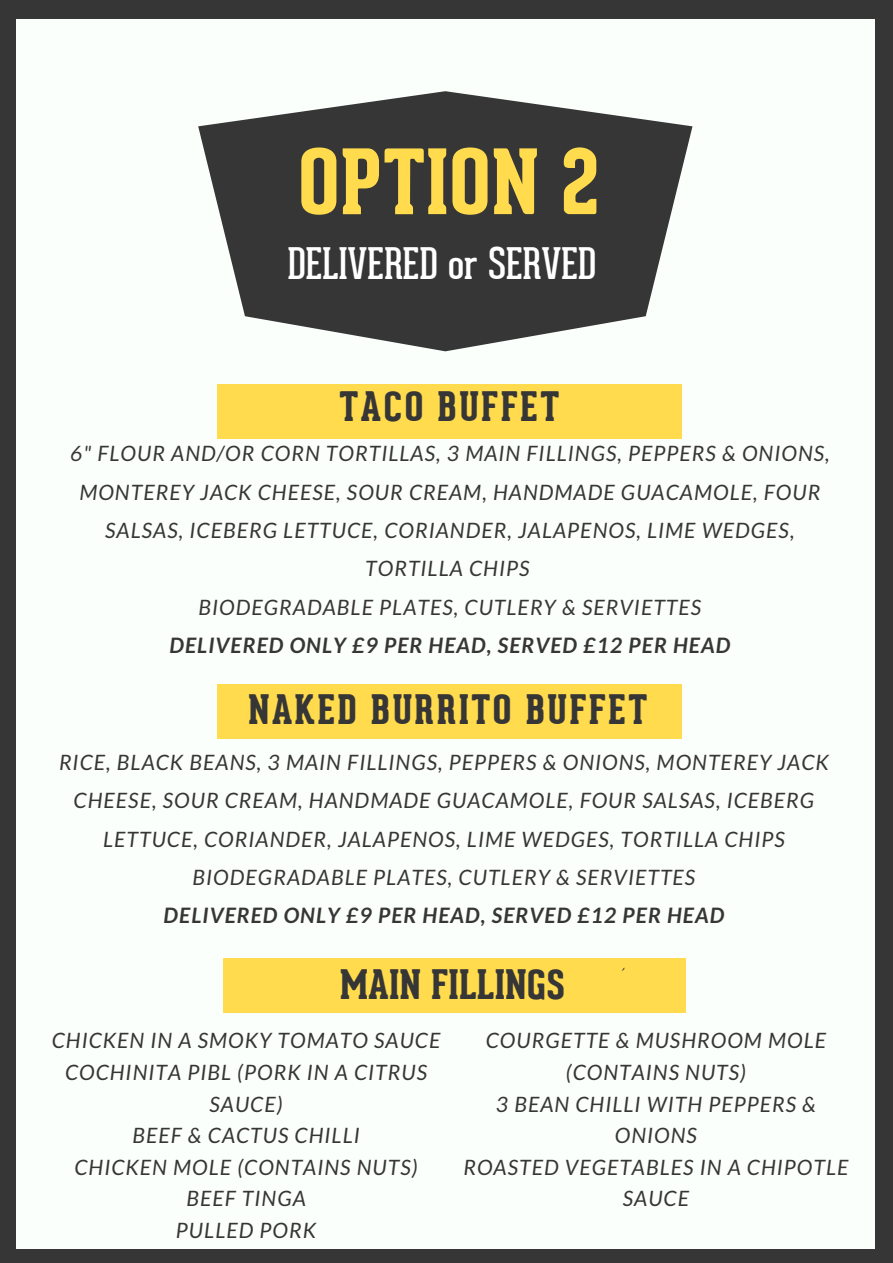
<style>
.page{position:relative;width:893px;height:1263px;background:#363636}
.page>*{position:absolute;margin:0;border:0;box-sizing:border-box;transform-origin:0 0}
.t1{font:800 87.9px "Geared Slab";color:#ffdb4d}
.t2{font:42.45px "Geared Slab";color:#fff}
.t3{font:800 39.75px "Geared Slab";letter-spacing:.05em;color:#363636}
.t4{font:800 39.75px "Geared Slab";color:#363636}
.t5{font:italic 21.15px/31.5px "Lato";letter-spacing:.05em;color:#363636;text-align:center}
.t6{font:italic 700 21.15px "Lato";letter-spacing:.05em;color:#363636}
</style>
<div class="page">
<div style="left:17px;top:19px;width:858px;height:1230px;background:#fbfffc"></div>
<svg style="left:198px;top:91px;width:494px;height:260px;fill:#363636"></svg>
<div style="left:217px;top:384px;width:465px;height:54px;background:#ffdb4d"></div>
<div style="left:217px;top:685px;width:465px;height:54px;background:#ffdb4d"></div>
<div style="left:223px;top:958px;width:463px;height:54px;background:#ffdb4d"></div>
<h1 class="t1" style="left:298px;top:148px;width:303px">OPTION 2</h1>
<h2 class="t2" style="left:288px;top:247px;width:310px">DELIVERED or SERVED</h2>
<h3 class="t3" style="left:339px;top:391px;width:222px">TACO BUFFET</h3>
<p class="t5" style="left:70px;top:434px;width:761px;line-height:38.2px">6" FLOUR AND/OR CORN TORTILLAS, 3 MAIN FILLINGS, PEPPERS &amp; ONIONS, MONTEREY JACK CHEESE, SOUR CREAM, HANDMADE GUACAMOLE, FOUR SALSAS, ICEBERG LETTUCE, CORIANDER, JALAPENOS, LIME WEDGES, TORTILLA CHIPS<br>BIODEGRADABLE PLATES, CUTLERY &amp; SERVIETTES</p>
<p class="t6" style="left:169px;top:632px;width:562px">DELIVERED ONLY £9 PER HEAD, SERVED £12 PER HEAD</p>
<h3 class="t3" style="left:248px;top:694px;width:401px">NAKED BURRITO BUFFET</h3>
<p class="t5" style="left:59px;top:743px;width:771px;line-height:38.2px">RICE, BLACK BEANS, 3 MAIN FILLINGS, PEPPERS &amp; ONIONS, MONTEREY JACK CHEESE, SOUR CREAM, HANDMADE GUACAMOLE, FOUR SALSAS, ICEBERG LETTUCE, CORIANDER, JALAPENOS, LIME WEDGES, TORTILLA CHIPS BIODEGRADABLE PLATES, CUTLERY &amp; SERVIETTES</p>
<p class="t6" style="left:164px;top:902px;width:562px">DELIVERED ONLY £9 PER HEAD, SERVED £12 PER HEAD</p>
<h3 class="t4" style="left:340px;top:969px;width:227px">MAIN FILLINGS</h3>
<p class="t5" style="left:52px;top:1024px;width:390px">CHICKEN IN A SMOKY TOMATO SAUCE<br>COCHINITA PIBL (PORK IN A CITRUS<br>SAUCE)<br>BEEF &amp; CACTUS CHILLI<br>CHICKEN MOLE (CONTAINS NUTS)<br>BEEF TINGA<br>PULLED PORK</p>
<p class="t5" style="left:463px;top:1024px;width:387px">COURGETTE &amp; MUSHROOM MOLE (CONTAINS NUTS)<br>3 BEAN CHILLI WITH PEPPERS &amp;<br>ONIONS<br>ROASTED VEGETABLES IN A CHIPOTLE<br>SAUCE</p>
</div>
